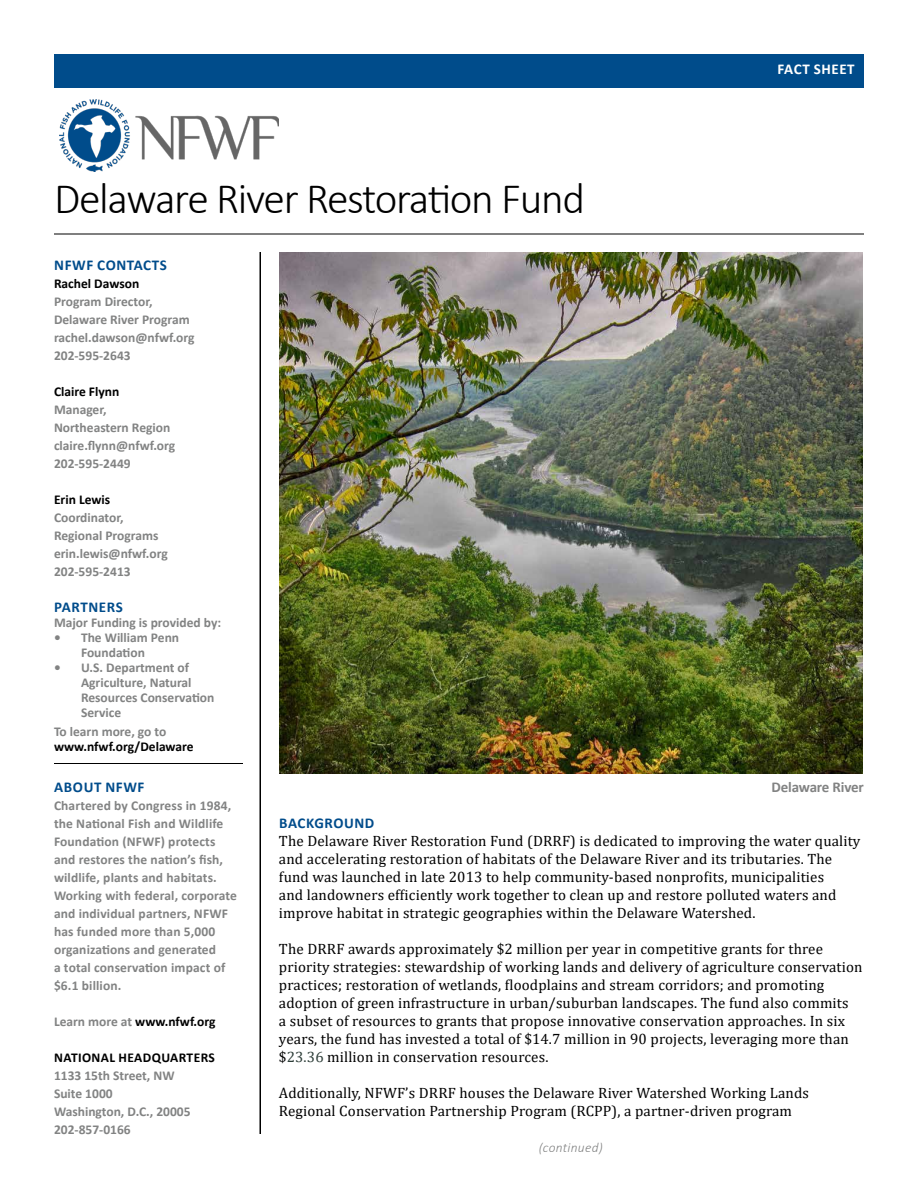
<style>
.page{position:relative;width:918px;height:1188px;background:#fff}
.page>*{position:absolute;margin:0;border:0;box-sizing:border-box;transform-origin:0 0}
.t1{font:300 43.5px "Calibri";letter-spacing:-.03em;color:#000}
.t2{font:15px/18px "Cambria";letter-spacing:.01em;color:#000}
.t3{font:700 15px "Calibri";letter-spacing:.04em;color:#004c8b}
.t4{font:700 15px "Calibri";letter-spacing:-.01em;color:#828383}
.t5{font:700 15px "Calibri";letter-spacing:.04em;color:#fff}
.t6{font:700 13.5px/18px "Calibri";color:#828383}
.t7{font:700 13.5px "Calibri";color:#000}
.t8{font:700 13.5px "Calibri";letter-spacing:.03em;color:#000}
.t9{font:italic 300 13.5px "Calibri";letter-spacing:.02em;color:#828383}
.s1{color:#828383}
.s2{color:#2e3e39}
</style>
<div class="page">
<hr style="left:260px;top:252px;width:1px;height:882px;background:#000">
<img style="left:279px;top:252px;width:584px;height:522px">
<hr style="left:54px;top:763px;width:189px;height:1px;background:#000">
<img style="left:60px;top:100px;width:219px;height:71px">
<div style="left:54px;top:54px;width:810px;height:33px;background:#004c8b"></div>
<hr style="left:54px;top:234px;width:810px;height:1px;background:#000">
<h1 class="t1" style="left:54px;top:172px;width:533px">Delaware River Restoration Fund</h1>
<p class="t5" style="left:778px;top:59px;width:79px">FACT SHEET</p>
<p class="t3" style="left:54px;top:254px;width:114px">NFWF CONTACTS</p>
<p class="t7" style="left:54px;top:274px;width:87px">Rachel Dawson</p>
<p class="t6" style="left:54px;top:292px;width:142px">Program Director,<br>Delaware River Program rachel.dawson@nfwf.org<br>202-595-2643</p>
<p class="t7" style="left:54px;top:382px;width:67px">Claire Flynn</p>
<p class="t6" style="left:54px;top:400px;width:123px">Manager,<br>Northeastern Region claire.flynn@nfwf.org<br>202-595-2449</p>
<p class="t7" style="left:54px;top:490px;width:58px">Erin Lewis</p>
<p class="t6" style="left:54px;top:508px;width:115px">Coordinator,<br>Regional Programs erin.lewis@nfwf.org<br>202-595-2413</p>
<p class="t3" style="left:54px;top:596px;width:70px">PARTNERS</p>
<p class="t6" style="left:54px;top:613px;width:169px">Major Funding is provided by:</p>
<p class="t6" style="left:54px;top:630px;width:127px;line-height:15px;text-align:center">• The William Penn<br>Foundation</p>
<p class="t6" style="left:81px;top:660px;width:135px;line-height:15px;text-indent:-27px">• U.S. Department of<br>Agriculture, Natural<br>Resources Conservation<br>Service</p>
<p class="t6" style="left:54px;top:723px;width:114px">To learn more, go to</p>
<p class="t7" style="left:54px;top:737px;width:141px">www.nfwf.org/Delaware</p>
<p class="t3" style="left:54px;top:776px;width:92px">ABOUT NFWF</p>
<p class="t6" style="left:54px;top:796px;width:185px">Chartered by Congress in 1984, the National Fish and Wildlife<br>Foundation (NFWF) protects and restores the nation’s fish, wildlife, plants and habitats.<br>Working with federal, corporate and individual partners, NFWF has funded more than 5,000 organizations and generated<br>a total conservation impact of $6.1 billion.</p>
<p class="t7" style="left:54px;top:1012px;width:163px"><span class="s1">Learn more at</span> www.nfwf.org</p>
<p class="t8" style="left:54px;top:1048px;width:162px">NATIONAL HEADQUARTERS</p>
<p class="t6" style="left:54px;top:1066px;width:138px">1133 15th Street, NW<br>Suite 1000<br>Washington, D.C., 20005<br>202-857-0166</p>
<p class="t4" style="left:771px;top:776px;width:94px">Delaware River</p>
<p class="t3" style="left:279px;top:812px;width:97px">BACKGROUND</p>
<p class="t2" style="left:279px;top:832px;width:583px">The Delaware River Restoration Fund (DRRF) is dedicated to improving the water quality and accelerating restoration of habitats of the Delaware River and its tributaries. The fund was launched in late 2013 to help community-based nonprofits, municipalities<br>and landowners efficiently work together to clean up and restore polluted waters and improve habitat in strategic geographies within the Delaware Watershed.</p>
<p class="t2" style="left:279px;top:940px;width:585px">The DRRF awards approximately $2 million per year in competitive grants for three priority strategies: stewardship of working lands and delivery of agriculture conservation practices; restoration of wetlands, floodplains and stream corridors; and promoting adoption of green infrastructure in urban/suburban landscapes. The fund also commits<br>a subset of resources to grants that propose innovative conservation approaches. In six years, the fund has invested a total of $14.7 million in 90 projects, leveraging more than $<span class="s2">23.36</span> million in conservation resources.</p>
<p class="t2" style="left:279px;top:1084px;width:531px">Additionally, NFWF’s DRRF houses the Delaware River Watershed Working Lands<br>Regional Conservation Partnership Program (RCPP), a partner-driven program</p>
<p class="t9" style="left:539px;top:1139px;width:66px">(continued)</p>
</div>
